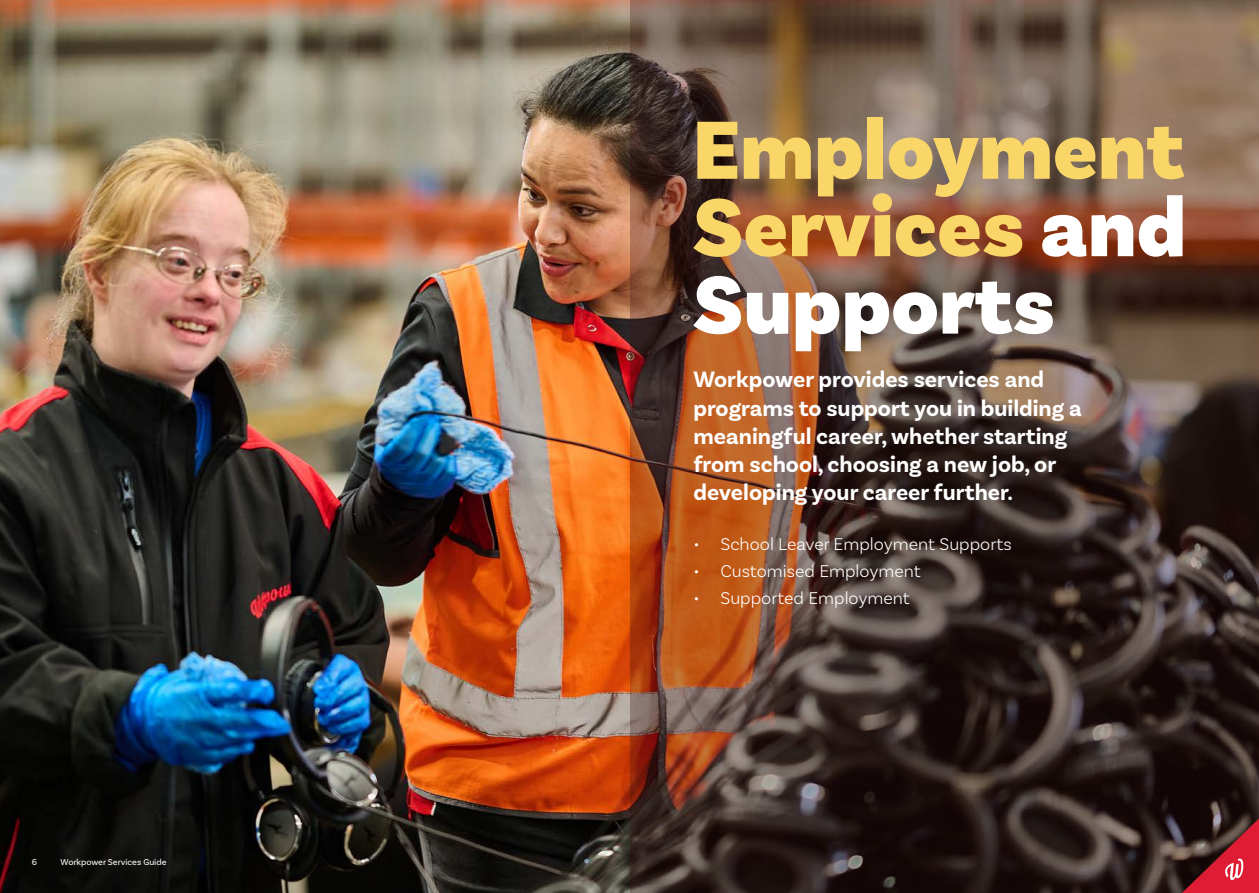
<style>
.page{position:relative;width:1259px;height:893px;background:#fff}
.page>*{position:absolute;margin:0;border:0;box-sizing:border-box;transform-origin:0 0}
.YELLOW_HEADER{font:900 86.4px/77.4px "Basic Sans";color:#fad668;text-align:justify}
.RED_HEADER{font:700 23.4px/28px "Basic Sans";color:#fff}
.t1{font:300 18px "Basic Sans";color:#fff}
.t2{font:9px "Basic Sans";color:#fff}
.s1{color:#fff}
</style>
<div class="page">
<img style="left:0;top:0;width:630px;height:893px">
<img style="left:630px;top:0;width:629px;height:893px">
<svg style="left:1181px;top:818px;width:78px;height:75px;background:#882730"></svg>
<p class="t2" style="left:32px;top:857px;width:7px">6</p>
<p class="t2" style="left:60px;top:857px;width:107px">Workpower Services Guide</p>
<p class="YELLOW_HEADER" style="left:692px;top:114px;width:495px">Employment Services <span class="s1">and Supports</span></p>
<p class="RED_HEADER" style="left:693px;top:366px;width:390px">Workpower provides services and programs to support you in building a meaningful career, whether starting from school, choosing a new job, or developing your career further.</p>
<p class="t1" style="left:693px;top:534px;width:320px">• School Leaver Employment Supports</p>
<p class="t1" style="left:693px;top:561px;width:229px">• Customised Employment</p>
<p class="t1" style="left:693px;top:588px;width:218px">• Supported Employment</p>
</div>
